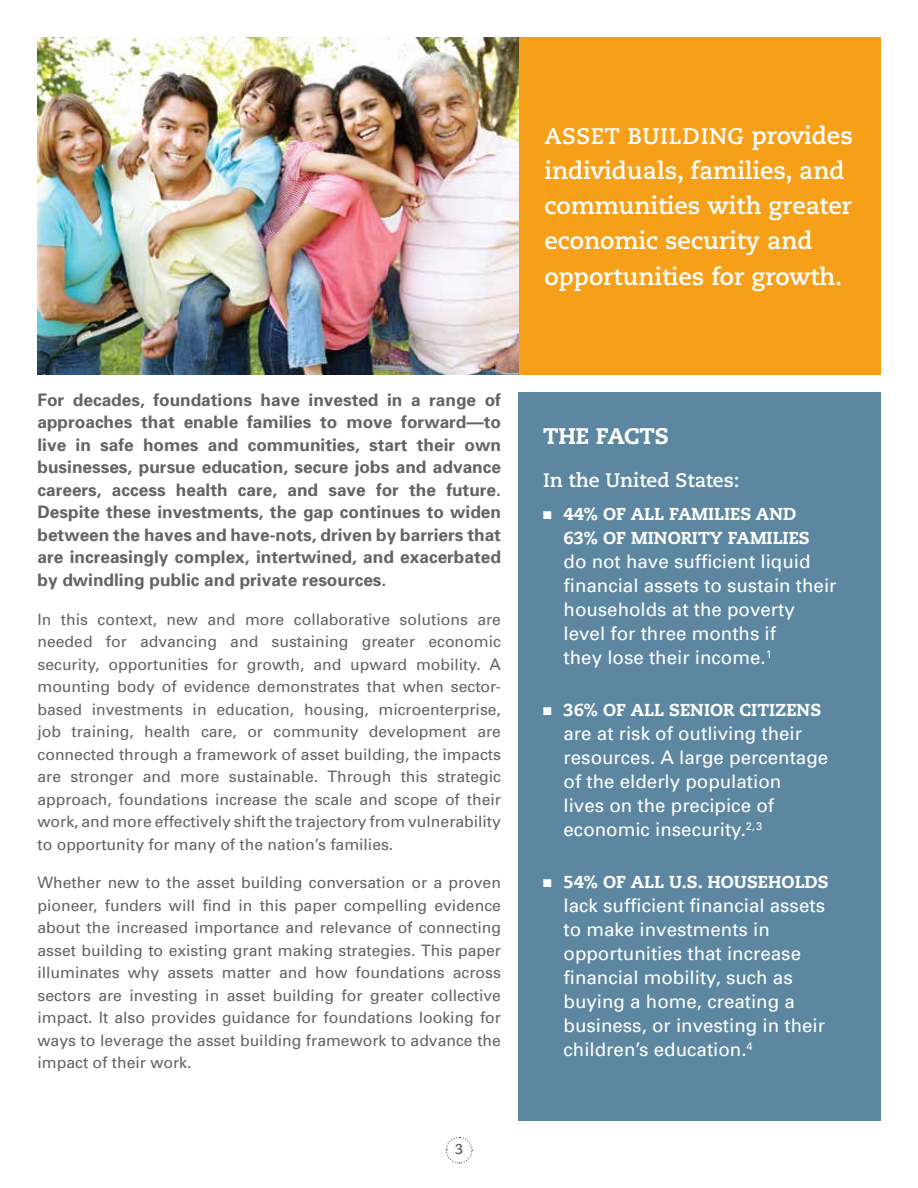
<style>
.page{position:relative;width:918px;height:1188px;background:#fff}
.page>*{position:absolute;margin:0;border:0;box-sizing:border-box;transform-origin:0 0}
.t1{font:700 24px/35.2px "Caecilia";color:#fff}
.t2{font:700 22.5px "Caecilia";letter-spacing:.025em;color:#fff}
.t3{font:800 22.5px "Caecilia";color:#fff}
.t4{font:700 19.5px "Caecilia";color:#fff}
.t5{font:18.75px/24px "Univers";color:#fff}
.t6{font:700 17.25px/22.5px "Univers";color:#636466;text-align:justify}
.t7{font:800 17.25px/24px "Caecilia";color:#fff}
.t8{font:15.75px/22.5px "Univers";color:#636466;text-align:justify}
.t9{font:700 14.25px "Caecilia";color:#636466}
.s1{font-size:24px}
</style>
<div class="page">
<svg style="left:445px;top:1136px;width:28px;height:28px"></svg>
<div style="left:518px;top:392px;width:362px;height:728px;background:#5d87a1"></div>
<div style="left:38px;top:38px;width:842px;height:337px;background:#f6a01a"></div>
<img style="left:38px;top:38px;width:480px;height:337px">
<p class="t6" style="left:38px;top:389px;width:465px">For decades, foundations have invested in a range of approaches that enable families to move forward—to live in safe homes and communities, start their own businesses, pursue education, secure jobs and advance careers, access health care, and save for the future.<br>Despite these investments, the gap continues to widen between the haves and have-nots, driven by barriers that are increasingly complex, intertwined, and exacerbated by dwindling public and private resources.</p>
<p class="t8" style="left:38px;top:608px;width:465px">In this context, new and more collaborative solutions are needed for advancing and sustaining greater economic security, opportunities for growth, and upward mobility. A mounting body of evidence demonstrates that when sector&shy;based investments in education, housing, microenterprise, job training, health care, or community development are connected through a framework of asset building, the impacts are stronger and more sustainable. Through this strategic approach, foundations increase the scale and scope of their work, and more effectively shift the trajectory from vulnerability to opportunity for many of the nation’s families.</p>
<p class="t8" style="left:38px;top:872px;width:465px">Whether new to the asset building conversation or a proven pioneer, funders will find in this paper compelling evidence about the increased importance and relevance of connecting asset building to existing grant making strategies. This paper illuminates why assets matter and how foundations across sectors are investing in asset building for greater collective impact. It also provides guidance for foundations looking for ways to leverage the asset building framework to advance the impact of their work.</p>
<p class="t9" style="left:455px;top:1141px;width:10px">3</p>
<h2 class="t2" style="left:544px;top:122px;width:310px">Ass et building <span class="s1">provides</span></h2>
<h1 class="t1" style="left:544px;top:153px;width:309px">individuals, families, and communities with greater economic security and opportunities for growth.</h1>
<h2 class="t3" style="left:543px;top:422px;width:126px">THE FACTS</h2>
<p class="t4" style="left:543px;top:469px;width:198px">In the United States:</p>
<p class="t7" style="left:564px;top:502px;width:246px;text-indent:-21px">■ 44% OF ALL FAMILIES AND<br>63% OF MINORITY FAMILIES</p>
<p class="t5" style="left:564px;top:550px;width:274px">do not have sufficient liquid financial assets to sustain their households at the poverty level for three months if<br>they lose their income.<sup>1</sup></p>
<p class="t7" style="left:543px;top:698px;width:278px">■ 36% OF ALL SENIOR CITIZENS</p>
<p class="t5" style="left:564px;top:722px;width:266px">are at risk of outliving their resources. A large percentage of the elderly population<br>lives on the precipice of economic insecurity.<sup>2,3</sup></p>
<p class="t7" style="left:543px;top:870px;width:285px">■ 54% OF ALL U.S. HOUSEHOLDS</p>
<p class="t5" style="left:564px;top:894px;width:263px">lack sufficient financial assets to make investments in opportunities that increase financial mobility, such as buying a home, creating a business, or investing in their children’s education.<sup>4</sup></p>
</div>
